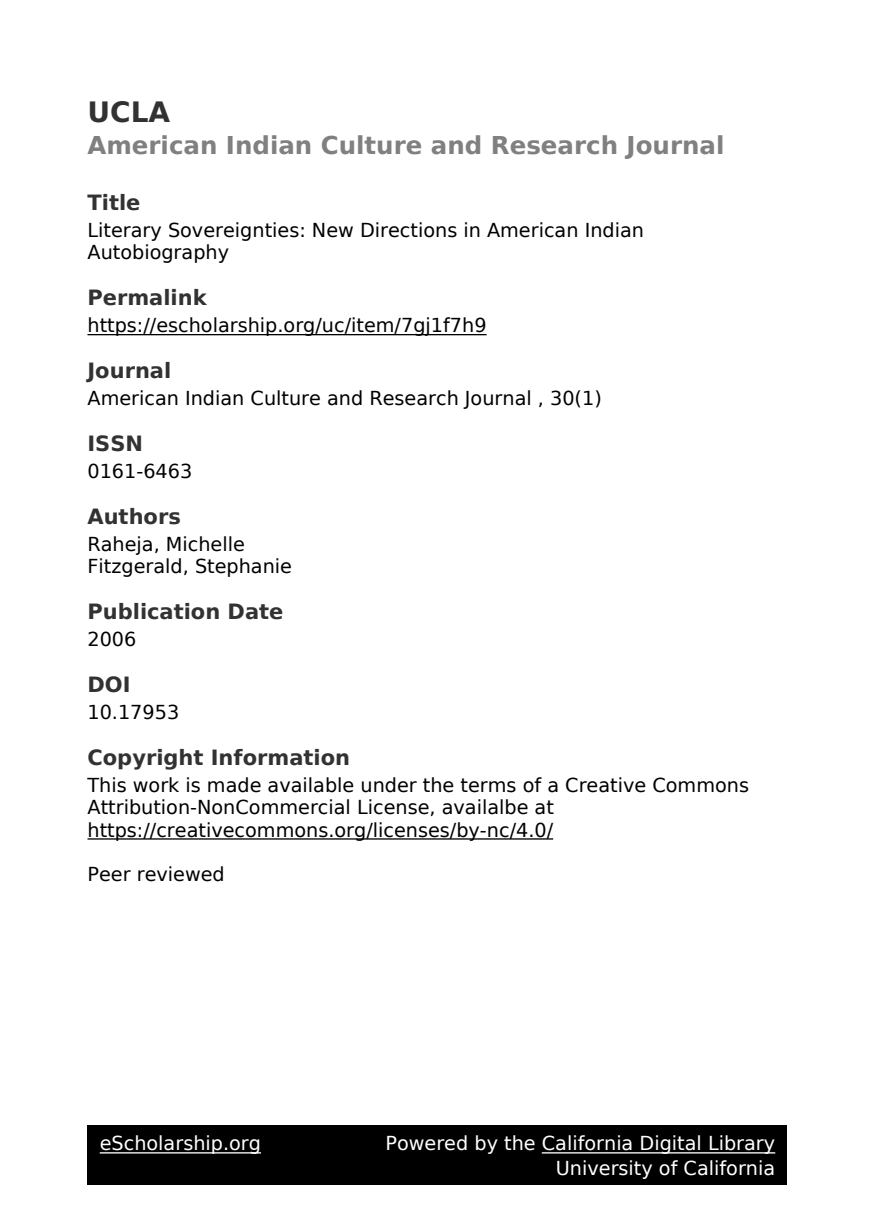
<style>
.page{position:relative;width:875px;height:1225px;background:#fff}
.page>*{position:absolute;margin:0;border:0;box-sizing:border-box;transform-origin:0 0}
.t1{font:700 28px "DejaVu Sans";color:#323232}
.t2{font:700 24.5px "DejaVu Sans";color:#808080}
.t3{font:700 21px "DejaVu Sans";color:#323232}
.t4{font:19.25px/22.4px "DejaVu Sans";color:#000}
.t5{font:19.25px/24.5px "DejaVu Sans";color:#fff;text-align:right}
</style>
<div class="page">
<hr style="left:88px;top:334px;width:399px;height:1px;background:#000">
<hr style="left:88px;top:838px;width:465px;height:2px;background:#000">
<div style="left:88px;top:1125px;width:700px;height:60px;background:#000"></div>
<hr style="left:100px;top:1152px;width:161px;height:2px;background:#fff">
<hr style="left:542px;top:1152px;width:233px;height:2px;background:#fff">
<h1 class="t1" style="left:88px;top:101px;width:84px">UCLA</h1>
<p class="t2" style="left:88px;top:136px;width:638px">American Indian Culture and Research Journal</p>
<p class="t3" style="left:88px;top:194px;width:54px">Title</p>
<p class="t4" style="left:88px;top:221px;width:558px">Literary Sovereignties: New Directions in American Indian<br>Autobiography</p>
<p class="t3" style="left:88px;top:289px;width:121px">Permalink</p>
<p class="t4" style="left:88px;top:316px;width:401px">https://escholarship.org/uc/item/7gj1f7h9</p>
<p class="t3" style="left:88px;top:362px;width:85px">Journal</p>
<p class="t4" style="left:88px;top:389px;width:516px">American Indian Culture and Research Journal , 30(1)</p>
<p class="t3" style="left:88px;top:435px;width:57px">ISSN</p>
<p class="t4" style="left:88px;top:462px;width:106px">0161-6463</p>
<p class="t3" style="left:88px;top:508px;width:95px">Authors</p>
<p class="t4" style="left:88px;top:535px;width:206px">Raheja, Michelle<br>Fitzgerald, Stephanie</p>
<p class="t3" style="left:88px;top:603px;width:198px">Publication Date</p>
<p class="t4" style="left:88px;top:630px;width:50px">2006</p>
<p class="t3" style="left:88px;top:676px;width:45px">DOI</p>
<p class="t4" style="left:88px;top:703px;width:93px">10.17953</p>
<p class="t3" style="left:88px;top:749px;width:264px">Copyright Information</p>
<p class="t4" style="left:88px;top:776px;width:663px">This work is made available under the terms of a Creative Commons<br>Attribution-NonCommercial License, availalbe at https://creativecommons.org/licenses/by-nc/4.0/</p>
<p class="t4" style="left:88px;top:865px;width:139px">Peer reviewed</p>
<p class="t5" style="left:100px;top:1133px;width:163px">eScholarship.org</p>
<p class="t5" style="left:385px;top:1133px;width:391px">Powered by the California Digital Library<br>University of California</p>
</div>
